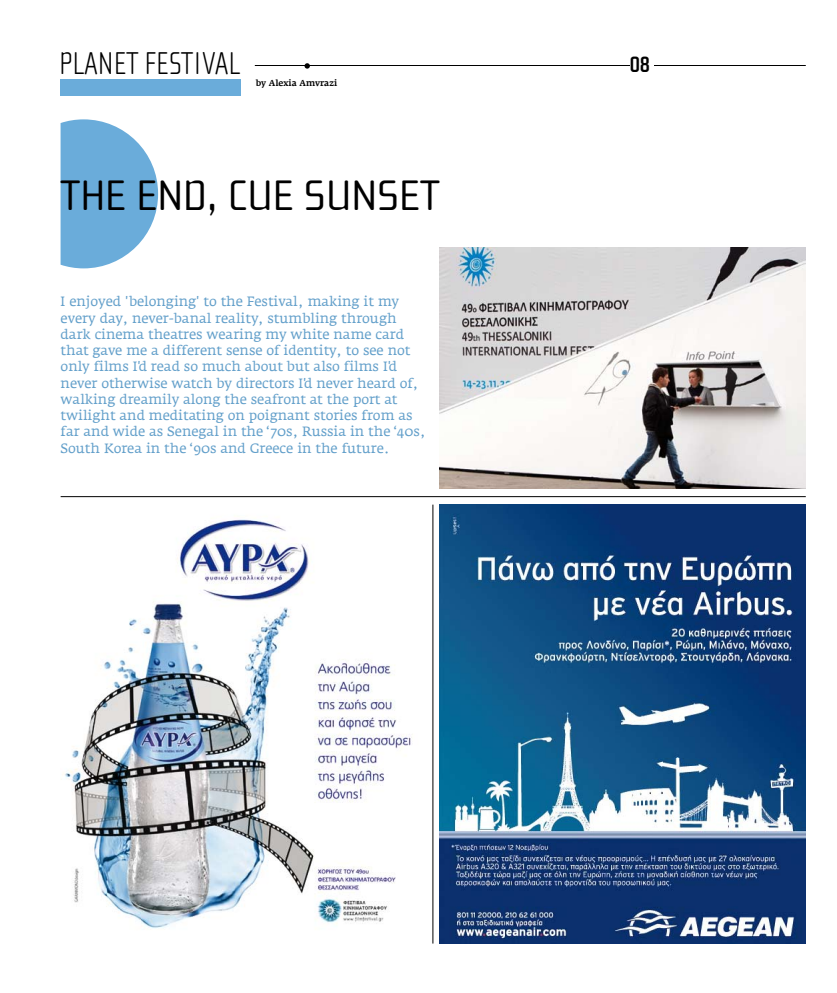
<style>
.page{position:relative;width:837px;height:993px;background:#fff}
.page>*{position:absolute;margin:0;border:0;box-sizing:border-box;transform-origin:0 0}
.t1{font:43.9px "Cholla Wide OS Gr";color:#000}
.t2{font:100 32.5px "Cholla Sans Gr";color:#000}
.t3{font:700 22.9px "Cholla Sans Gr";color:#000}
.t4{font:13.4px/16.2px "Fedra Serif AGR";letter-spacing:-.005em;color:#629fca}
.t5{font:500 8.6px "Fedra Serif AGR";color:#000}
</style>
<div class="page">
<img style="left:63px;top:519px;width:348px;height:410px">
<hr style="left:432px;top:504px;width:1px;height:439px;background:#000">
<img style="left:440px;top:504px;width:365px;height:439px">
<hr style="left:61px;top:496px;width:744px;height:1px;background:#000">
<svg style="left:61px;top:119px;width:97px;height:149px"></svg>
<div style="left:61px;top:80px;width:180px;height:16px;background:#6aacda"></div>
<hr style="left:255px;top:65px;width:550px;height:1px;background:#000">
<div style="left:629px;top:55px;width:24px;height:19px;background:#fff"></div>
<svg style="left:304px;top:63px;width:6px;height:6px"></svg>
<img style="left:440px;top:247px;width:365px;height:241px">
<h2 class="t2" style="left:59px;top:45px;width:182px">PLANET FESTIVAL</h2>
<p class="t5" style="left:256px;top:78px;width:83px">by Alexia Amvrazi</p>
<h1 class="t1" style="left:61px;top:171px;width:380px">THE END, CUE SUNSET</h1>
<p class="t4" style="left:61px;top:294px;width:366px">I enjoyed 'belonging' to the Festival, making it my every day, never-banal reality, stumbling through dark cinema theatres wearing my white name card that gave me a different sense of identity, to see not only films I'd read so much about but also films I'd never otherwise watch by directors I'd never heard of, walking dreamily along the seafront at the port at twilight and meditating on poignant stories from as far and wide as Senegal in the ‘70s, Russia in the ‘40s, South Korea in the ‘90s and Greece in the future.</p>
<h3 class="t3" style="left:629px;top:52px;width:22px">08</h3>
</div>
